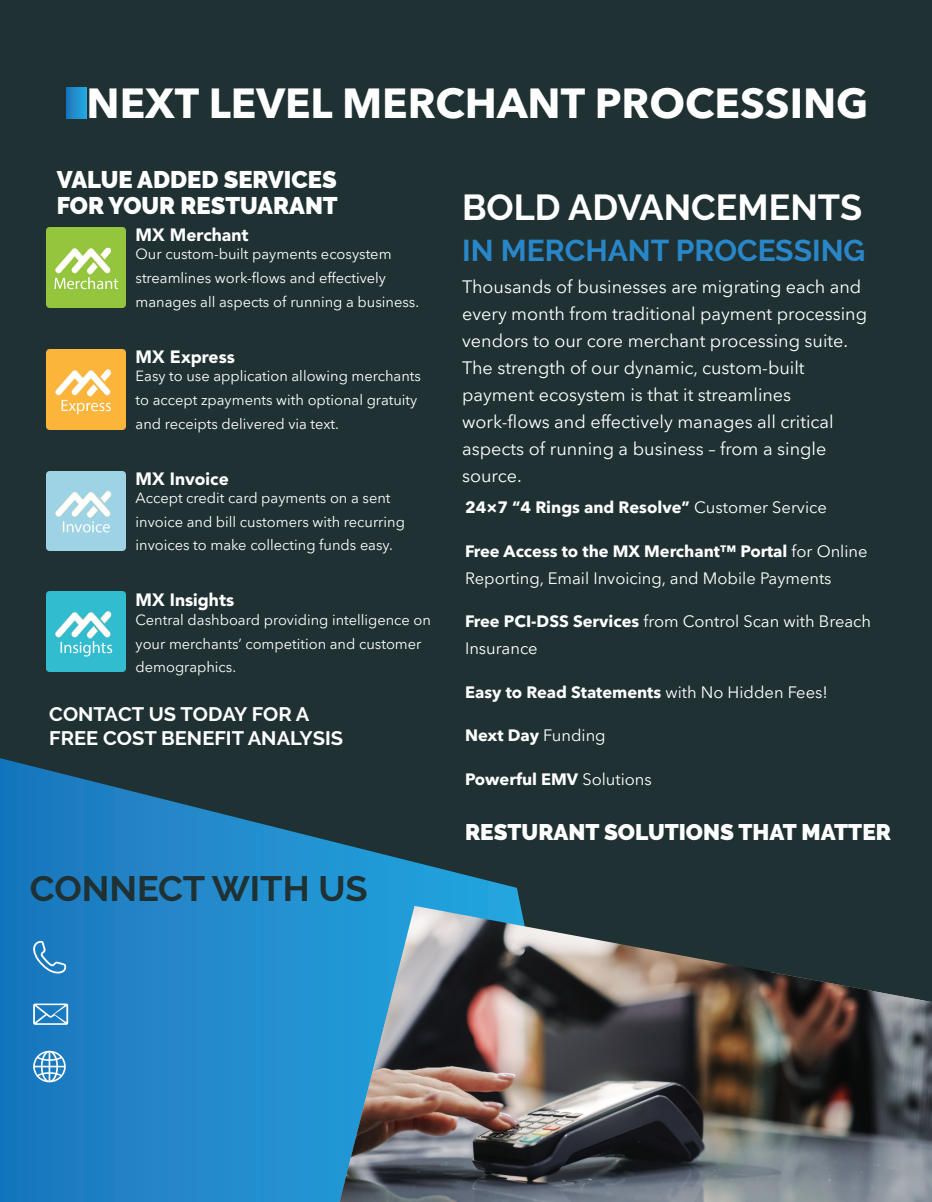
<style>
.page{position:relative;width:932px;height:1202px;background:#1f3133}
.page>*{position:absolute;margin:0;border:0;box-sizing:border-box;transform-origin:0 0}
.t1{font:700 42px "Avenir Next LT Pro";color:#fff}
.t2{font:700 36px "Raleway";color:#fff}
.t3{font:700 35.1px "Raleway";color:#1f3133}
.t4{font:700 30px "Raleway";color:#2986c8}
.t5{font:900 24px/26.7px "Raleway";color:#fff}
.t6{font:900 22.5px "Raleway";color:#fff}
.t7{font:700 19.5px/23.4px "Raleway";color:#fff}
.t8{font:18px/27px "Avenir Next LT Pro";color:#fff}
.t9{font:900 17.7px "Avenir LT Std";color:#fff}
.t10{font:16.5px/27px "Avenir Next LT Pro";color:#fff}
.t11{font:700 16.5px "Avenir Next LT Pro";color:#fff}
.t12{font:14.7px/23.5px "Avenir Next LT Pro";color:#fff}
.s1{font-weight:400}
.s2{font-weight:700}
</style>
<div class="page">
<svg style="left:0;top:758px;width:521px;height:444px"></svg>
<img style="left:339px;top:905px;width:593px;height:297px">
<img style="left:46px;top:349px;width:79px;height:80px">
<img style="left:46px;top:228px;width:79px;height:79px">
<img style="left:46px;top:471px;width:79px;height:80px">
<img style="left:46px;top:591px;width:79px;height:80px">
<svg style="left:66px;top:87px;width:21px;height:32px"></svg>
<svg style="left:31px;top:940px;width:35px;height:33px"></svg>
<svg style="left:33px;top:1003px;width:35px;height:21px"></svg>
<svg style="left:33px;top:1050px;width:33px;height:32px"></svg>
<h1 class="t1" style="left:87px;top:77px;width:783px">NEXT LEVEL MERCHANT PROCESSING</h1>
<h3 class="t5" style="left:57px;top:166px;width:282px">VALUE ADDED SERVICES<br>FOR YOUR RESTUARANT</h3>
<p class="t9" style="left:135px;top:224px;width:114px">MX Merchant</p>
<p class="t12" style="left:135px;top:242px;width:285px">Our custom-built payments ecosystem streamlines work-flows and effectively manages all aspects of running a business.</p>
<p class="t9" style="left:135px;top:346px;width:101px">MX Express</p>
<p class="t12" style="left:135px;top:364px;width:287px">Easy to use application allowing merchants to accept zpayments with optional gratuity and receipts delivered via text.</p>
<p class="t9" style="left:135px;top:468px;width:95px">MX Invoice</p>
<p class="t12" style="left:135px;top:486px;width:271px">Accept credit card payments on a sent invoice and bill customers with recurring invoices to make collecting funds easy.</p>
<p class="t9" style="left:135px;top:589px;width:100px">MX Insights</p>
<p class="t12" style="left:135px;top:608px;width:297px">Central dashboard providing intelligence on your merchants’ competition and customer demographics.</p>
<h3 class="t7" style="left:49px;top:703px;width:295px">CONTACT US TODAY FOR A<br>FREE COST BENEFIT ANALYSIS</h3>
<h3 class="t3" style="left:30px;top:868px;width:339px">CONNECT WITH US</h3>
<h2 class="t2" style="left:462px;top:187px;width:401px">BOLD ADVANCEMENTS</h2>
<h3 class="t4" style="left:462px;top:234px;width:404px">IN MERCHANT PROCESSING</h3>
<p class="t8" style="left:462px;top:273px;width:406px">Thousands of businesses are migrating each and every month from traditional payment processing vendors to our core merchant processing suite.<br>The strength of our dynamic, custom-built payment ecosystem is that it streamlines work-flows and effectively manages all critical aspects of running a business – from a single source.</p>
<p class="t11" style="left:465px;top:497px;width:363px">24×7 “4 Rings and Resolve” <span class="s1">Customer Service</span></p>
<p class="t10" style="left:465px;top:537px;width:404px"><span class="s2">Free Access to the MX Merchant™ Portal</span> for Online<br>Reporting, Email Invoicing, and Mobile Payments</p>
<p class="t10" style="left:465px;top:608px;width:407px"><span class="s2">Free PCI-DSS Services</span> from Control Scan with Breach<br>Insurance</p>
<p class="t11" style="left:465px;top:682px;width:364px">Easy to Read Statements <span class="s1">with No Hidden Fees!</span></p>
<p class="t11" style="left:465px;top:725px;width:142px">Next Day <span class="s1">Funding</span></p>
<p class="t11" style="left:465px;top:769px;width:188px">Powerful EMV <span class="s1">Solutions</span></p>
<h3 class="t6" style="left:465px;top:819px;width:427px">RESTURANT SOLUTIONS THAT MATTER</h3>
</div>
